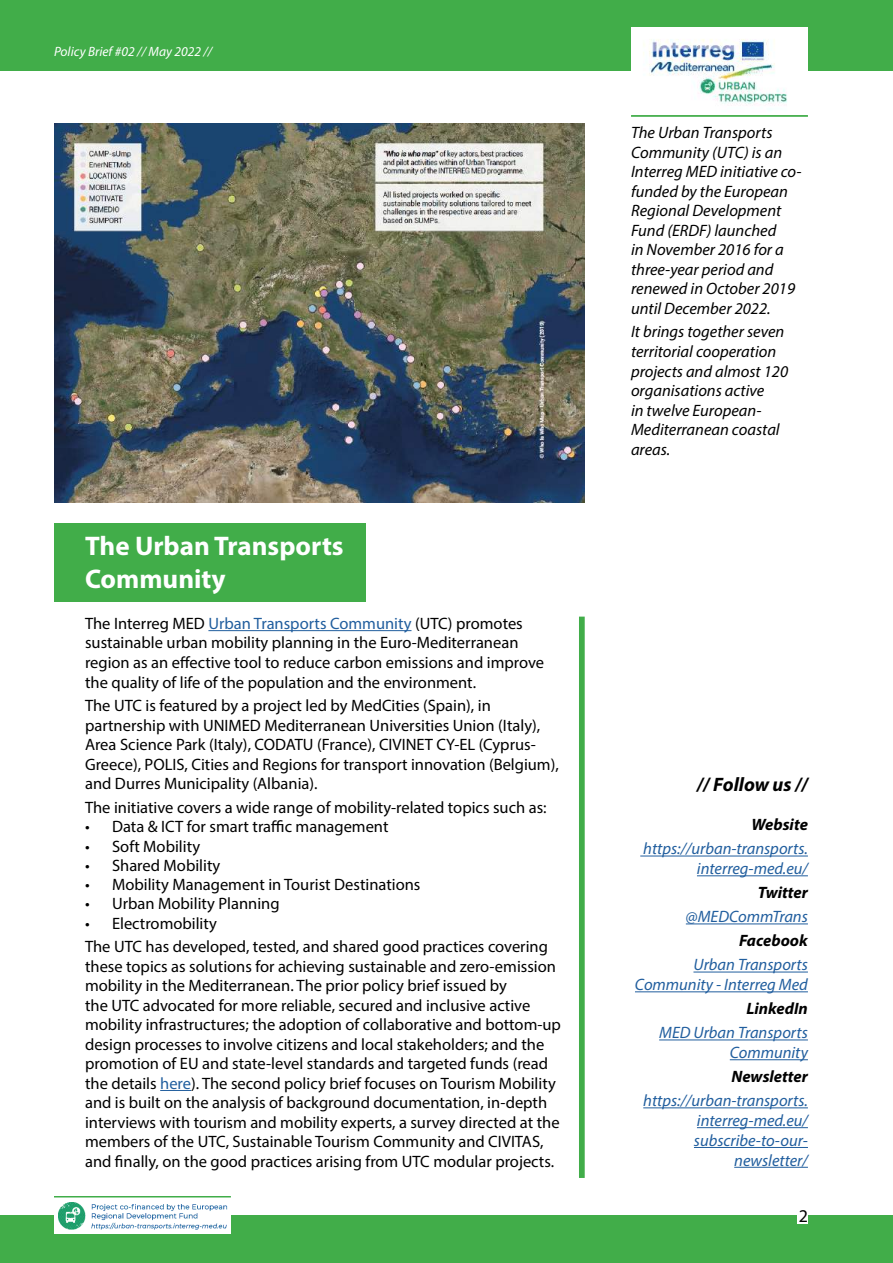
<style>
.page{position:relative;width:893px;height:1263px;background:#fff}
.page>*{position:absolute;margin:0;border:0;box-sizing:border-box;transform-origin:0 0}
.t1{font:700 27px/32.4px "Myriad Pro";color:#fff}
.t2{font:italic 700 19.5px "Myriad Pro";color:#000}
.t3{font:18px "Myriad Pro";color:#000}
.t4{font:16.5px/19.5px "Myriad Pro";color:#000}
.t5{font:italic 16.5px/19.5px "Myriad Pro";color:#000}
.t6{font:italic 16.5px/19.8px "Myriad Pro";color:#215e9e;text-align:right}
.t7{font:italic 700 16.5px "Myriad Pro";color:#000}
.t8{font:italic 13.5px "Myriad Pro";color:#fff}
.s1{color:#215e9e}
</style>
<div class="page">
<div style="left:0;top:1216px;width:893px;height:47px;background:#41ad49"></div>
<div style="left:54px;top:1202px;width:177px;height:31px;background:#fff"></div>
<img style="left:59px;top:1202px;width:169px;height:27px">
<img style="left:649px;top:71px;width:138px;height:34px">
<hr style="left:208px;top:630px;width:203px;height:1px;background:#215e9e">
<hr style="left:160px;top:1090px;width:31px;height:1px;background:#215e9e">
<div style="left:54px;top:524px;width:312px;height:78px;background:#41ad49"></div>
<hr style="left:54px;top:1196px;width:177px;height:1px;background:#41ad49">
<img style="left:54px;top:123px;width:531px;height:379px">
<svg style="left:579px;top:617px;width:6px;height:561px;fill:#41ad49"></svg>
<hr style="left:640px;top:855px;width:168px;height:1px;background:#215e9e">
<hr style="left:697px;top:875px;width:111px;height:1px;background:#215e9e">
<hr style="left:686px;top:923px;width:122px;height:1px;background:#215e9e">
<hr style="left:693px;top:972px;width:115px;height:1px;background:#215e9e">
<hr style="left:635px;top:991px;width:173px;height:1px;background:#215e9e">
<hr style="left:659px;top:1039px;width:149px;height:1px;background:#215e9e">
<hr style="left:730px;top:1059px;width:78px;height:1px;background:#215e9e">
<hr style="left:643px;top:1107px;width:165px;height:1px;background:#215e9e">
<hr style="left:697px;top:1127px;width:111px;height:1px;background:#215e9e">
<hr style="left:694px;top:1147px;width:114px;height:1px;background:#215e9e">
<hr style="left:734px;top:1167px;width:74px;height:1px;background:#215e9e">
<div style="left:0;top:0;width:893px;height:71px;background:#41ad49"></div>
<hr style="left:631px;top:115px;width:177px;height:2px;background:#41ad49">
<div style="left:797px;top:1208px;width:11px;height:15px;background:#fff"></div>
<p class="t8" style="left:54px;top:43px;width:160px">Policy Brief #02 // May 2022 //</p>
<h1 class="t1" style="left:85px;top:529px;width:260px">The Urban Transports<br>Community</h1>
<p class="t4" style="left:85px;top:613px;width:461px">The Interreg MED <span class="s1">Urban Transports Community</span> (UTC) promotes sustainable urban mobility planning in the Euro-Mediterranean region as an effective tool to reduce carbon emissions and improve the quality of life of the population and the environment.</p>
<p class="t4" style="left:85px;top:696px;width:475px">The UTC is featured by a project led by MedCities (Spain), in partnership with UNIMED Mediterranean Universities Union (Italy), Area Science Park (Italy), CODATU (France), CIVINET CY-EL (Cyprus-Greece), POLIS, Cities and Regions for transport innovation (Belgium), and Durres Municipality (Albania).</p>
<p class="t4" style="left:85px;top:797px;width:463px">The initiative covers a wide range of mobility-related topics such as:</p>
<p class="t4" style="left:85px;top:817px;width:305px">• Data &amp; ICT for smart traffic management</p>
<p class="t4" style="left:85px;top:836px;width:117px">• Soft Mobility</p>
<p class="t4" style="left:85px;top:855px;width:137px">• Shared Mobility</p>
<p class="t4" style="left:85px;top:874px;width:337px">• Mobility Management in Tourist Destinations</p>
<p class="t4" style="left:85px;top:894px;width:196px">• Urban Mobility Planning</p>
<p class="t4" style="left:85px;top:911px;width:464px;line-height:23.7px">• Electromobility<br>The UTC has developed, tested, and shared good practices covering</p>
<p class="t4" style="left:85px;top:956px;width:477px">these topics as solutions for achieving sustainable and zero-emission mobility in the Mediterranean. The prior policy brief issued by<br>the UTC advocated for more reliable, secured and inclusive active mobility infrastructures; the adoption of collaborative and bottom-up design processes to involve citizens and local stakeholders; and the promotion of EU and state-level standards and targeted funds (read the details <span class="s1">here</span>). The second policy brief focuses on Tourism Mobility and is built on the analysis of background documentation, in-depth interviews with tourism and mobility experts, a survey directed at the members of the UTC, Sustainable Tourism Community and CIVITAS, and finally, on the good practices arising from UTC modular projects.</p>
<p class="t5" style="left:631px;top:123px;width:172px">The Urban Transports<br>Community (UTC) is an<br>Interreg MED initiative co&shy;funded by the European<br>Regional Development<br>Fund (ERDF) launched<br>in November 2016 for a three-year period and renewed in October 2019 until December 2022.</p>
<p class="t5" style="left:631px;top:322px;width:159px">It brings together seven territorial cooperation projects and almost 120 organisations active<br>in twelve European-<br>Mediterranean coastal areas.</p>
<p class="t2" style="left:697px;top:771px;width:112px">// Follow us //</p>
<p class="t7" style="left:752px;top:814px;width:58px">Website</p>
<p class="t6" style="left:643px;top:839px;width:166px">https://urban-transports. interreg-med.eu/</p>
<p class="t7" style="left:758px;top:882px;width:52px">Twitter</p>
<p class="t6" style="left:686px;top:906px;width:124px">@MEDCommTrans</p>
<p class="t7" style="left:739px;top:930px;width:70px">Facebook</p>
<p class="t6" style="left:635px;top:955px;width:174px">Urban Transports<br>Community - Interreg Med</p>
<p class="t7" style="left:746px;top:998px;width:63px">LinkedIn</p>
<p class="t6" style="left:659px;top:1023px;width:150px">MED Urban Transports<br>Community</p>
<p class="t7" style="left:731px;top:1066px;width:78px">Newsletter</p>
<p class="t6" style="left:643px;top:1090px;width:166px">https://urban-transports. interreg-med.eu/ subscribe-to-our&shy;newsletter/</p>
<p class="t3" style="left:799px;top:1204px;width:11px">2</p>
</div>
